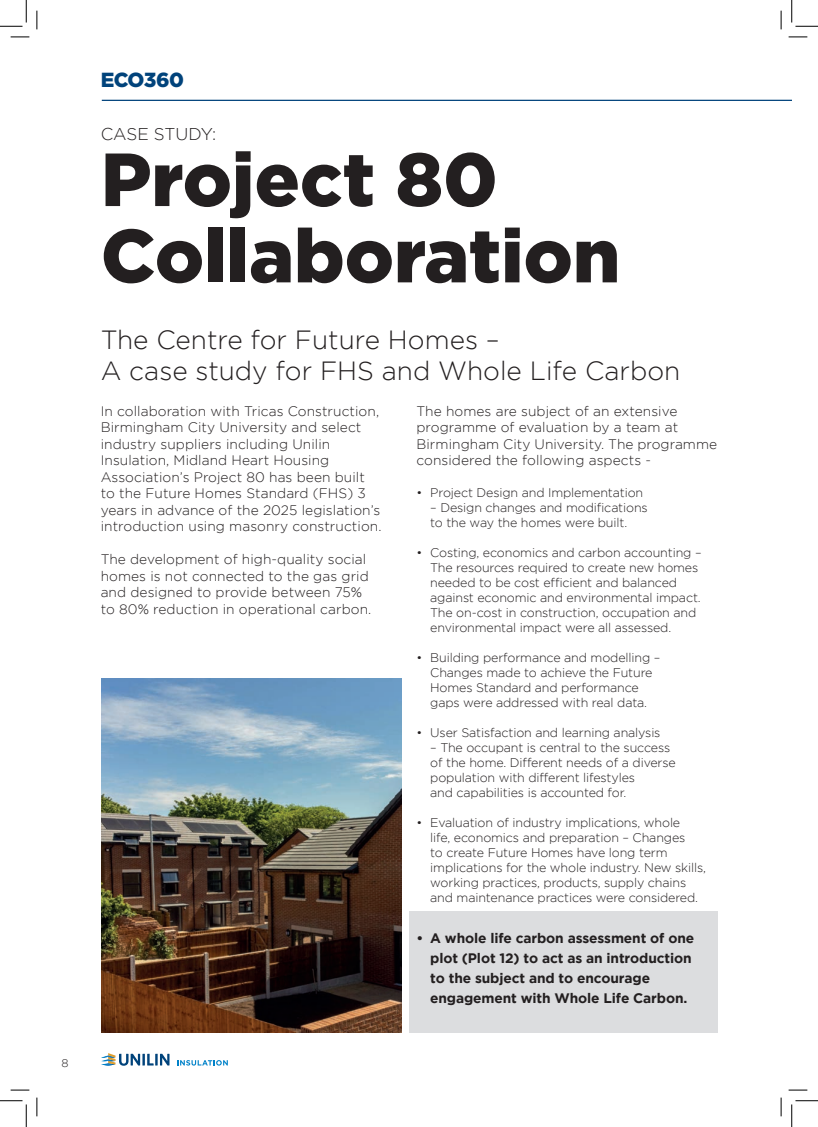
<style>
.page{position:relative;width:818px;height:1127px;background:#fff}
.page>*{position:absolute;margin:0;border:0;box-sizing:border-box;transform-origin:0 0}
.t1{font:900 75px/76.2px "Gotham";color:#231f20}
.t2{font:300 26.25px "Gotham";color:#231f20}
.t3{font:900 20.38px "Gotham";letter-spacing:-.025em;color:#01437b}
.t4{font:300 17px "Gotham";color:#231f20}
.t5{font:300 13.75px/16.5px "Gotham";letter-spacing:.005em;color:#231f20}
.t6{font:700 13.75px/20px "Gotham";letter-spacing:-.01em;color:#231f20}
.t7{font:300 12.5px/15px "Gotham";letter-spacing:-.01em;color:#231f20}
.t8{font:300 11.25px "Gotham";color:#231f20}
</style>
<div class="page">
<div style="left:409px;top:910px;width:308px;height:122px;background:#dcdddf"></div>
<img style="left:102px;top:678px;width:299px;height:354px">
<hr style="left:102px;top:100px;width:690px;height:1px;background:#01437b">
<svg style="left:101px;top:1053px;width:68px;height:12px"></svg>
<svg style="left:177px;top:1060px;width:51px;height:5px"></svg>
<svg style="left:11px;top:36px;width:18px;height:2px"></svg>
<svg style="left:788px;top:36px;width:19px;height:2px"></svg>
<svg style="left:11px;top:1089px;width:18px;height:1px"></svg>
<svg style="left:788px;top:1089px;width:19px;height:1px"></svg>
<svg style="left:36px;top:11px;width:2px;height:18px"></svg>
<svg style="left:36px;top:1097px;width:2px;height:18px"></svg>
<svg style="left:780px;top:11px;width:2px;height:18px"></svg>
<svg style="left:780px;top:1097px;width:2px;height:18px"></svg>
<svg style="left:0;top:0;width:27px;height:27px"></svg>
<svg style="left:0;top:1100px;width:27px;height:26px"></svg>
<svg style="left:791px;top:0;width:27px;height:27px"></svg>
<svg style="left:791px;top:1100px;width:27px;height:26px"></svg>
<p class="t8" style="left:61px;top:1056px;width:9px">8</p>
<p class="t3" style="left:101px;top:67px;width:85px">ECO360</p>
<p class="t4" style="left:101px;top:124px;width:117px">CASE STUDY:</p>
<p class="t1" style="left:101px;top:139px;width:521px">Project 80<br>Collaboration</p>
<p class="t2" style="left:101px;top:325px;width:401px">The Centre for Future Homes –</p>
<p class="t2" style="left:101px;top:356px;width:581px">A case study for FHS and Whole Life Carbon</p>
<p class="t5" style="left:101px;top:402px;width:282px">In collaboration with Tricas Construction, Birmingham City University and select industry suppliers including Unilin Insulation, Midland Heart Housing Association’s Project 80 has been built to the Future Homes Standard (FHS) 3 years in advance of the 2025 legislation’s introduction using masonry construction.</p>
<p class="t5" style="left:101px;top:551px;width:272px">The development of high-quality social homes is not connected to the gas grid and designed to provide between 75% to 80% reduction in operational carbon.</p>
<p class="t5" style="left:416px;top:402px;width:302px">The homes are subject of an extensive programme of evaluation by a team at Birmingham City University. The programme considered the following aspects -</p>
<p class="t7" style="left:416px;top:484px;width:228px">• Project Design and Implementation</p>
<p class="t7" style="left:430px;top:499px;width:219px">– Design changes and modifications to the way the homes were built.</p>
<p class="t7" style="left:430px;top:544px;width:273px;text-indent:-14px">• Costing, economics and carbon accounting – The resources required to create new homes needed to be cost efficient and balanced against economic and environmental impact.<br>The on-cost in construction, occupation and environmental impact were all assessed.</p>
<p class="t7" style="left:430px;top:649px;width:232px;text-indent:-14px">• Building performance and modelling – Changes made to achieve the Future Homes Standard and performance gaps were addressed with real data.</p>
<p class="t7" style="left:416px;top:724px;width:245px">• User Satisfaction and learning analysis</p>
<p class="t7" style="left:430px;top:739px;width:247px">– The occupant is central to the success of the home. Different needs of a diverse population with different lifestyles<br>and capabilities is accounted for.</p>
<p class="t7" style="left:430px;top:814px;width:277px;text-indent:-14px">• Evaluation of industry implications, whole<br>life, economics and preparation – Changes<br>to create Future Homes have long term implications for the whole industry. New skills, working practices, products, supply chains and maintenance practices were considered.</p>
<p class="t6" style="left:430px;top:927px;width:265px;text-indent:-14px">• A whole life carbon assessment of one plot (Plot 12) to act as an introduction to the subject and to encourage engagement with Whole Life Carbon.</p>
</div>
